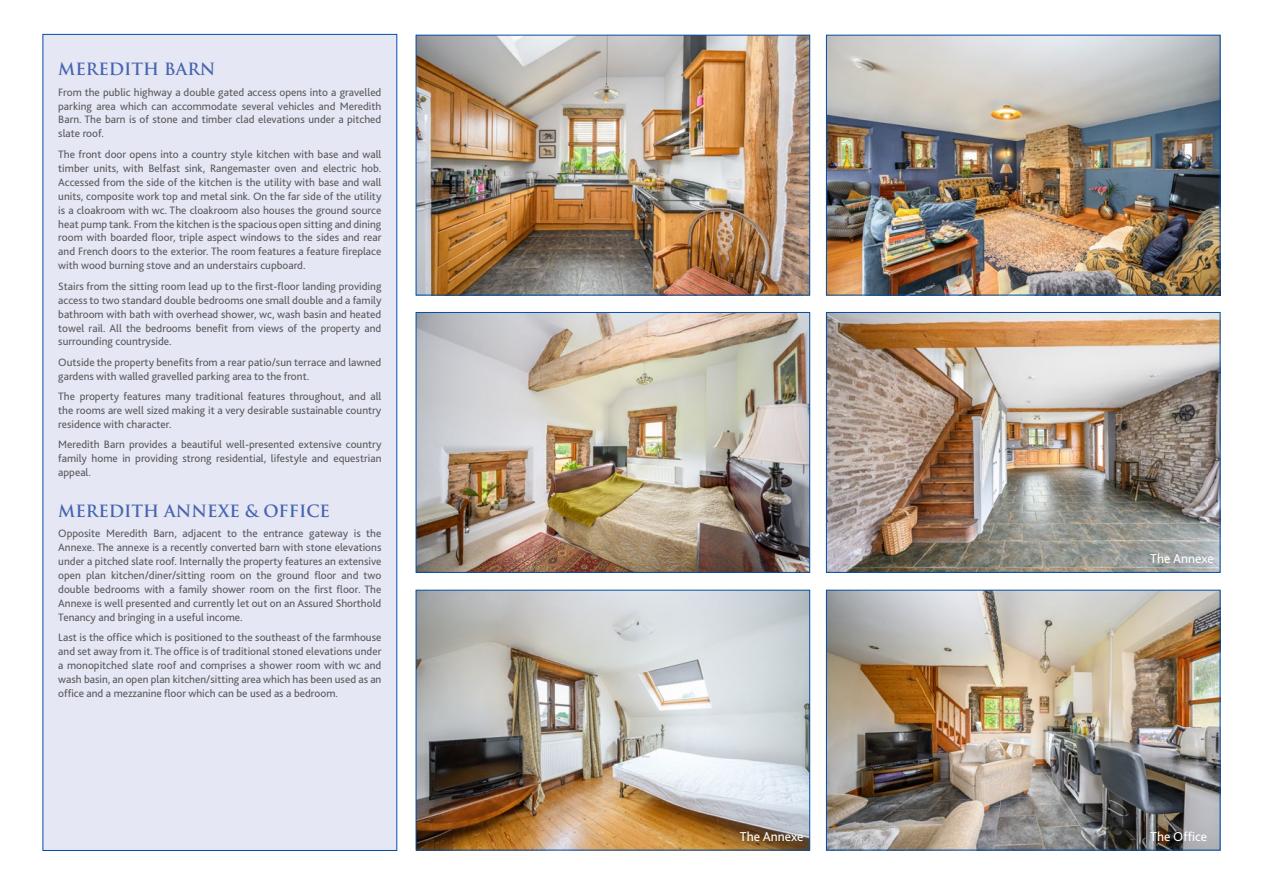
<style>
.page{position:relative;width:1263px;height:893px;background:#fff}
.page>*{position:absolute;margin:0;border:0;box-sizing:border-box;transform-origin:0 0}
.t1{font:700 16.5px "Trajan Pro";color:#4665af}
.t2{font:13.5px "Bliss 2";color:#fff}
.t3{font:11.25px/14px "Bliss 2";color:#58595b;text-align:justify}
</style>
<div class="page">
<img style="left:418px;top:37px;width:390px;height:256px">
<div style="left:416px;top:35px;width:394px;height:260px;border:1px solid #034ea2"></div>
<img style="left:418px;top:314px;width:390px;height:257px">
<div style="left:416px;top:312px;width:394px;height:261px;border:1px solid #034ea2"></div>
<img style="left:418px;top:592px;width:390px;height:256px">
<img style="left:828px;top:37px;width:390px;height:256px">
<div style="left:826px;top:35px;width:394px;height:260px;border:1px solid #034ea2"></div>
<img style="left:828px;top:314px;width:390px;height:257px">
<div style="left:826px;top:312px;width:394px;height:261px;border:1px solid #034ea2"></div>
<img style="left:828px;top:592px;width:390px;height:256px">
<div style="left:43px;top:34px;width:354px;height:817px;background:#e6e7f4;border:1px solid #034ea2"></div>
<h1 class="t1" style="left:58px;top:59px;width:159px">MEREDITH BARN</h1>
<p class="t3" style="left:58px;top:85px;width:325px">From the public highway a double gated access opens into a gravelled parking area which can accommodate several vehicles and Meredith Barn. The barn is of stone and timber clad elevations under a pitched slate roof.</p>
<p class="t3" style="left:58px;top:147px;width:325px">The front door opens into a country style kitchen with base and wall timber units, with Belfast sink, Rangemaster oven and electric hob.<br>Accessed from the side of the kitchen is the utility with base and wall units, composite work top and metal sink. On the far side of the utility is a cloakroom with wc. The cloakroom also houses the ground source heat pump tank. From the kitchen is the spacious open sitting and dining room with boarded floor, triple aspect windows to the sides and rear and French doors to the exterior. The room features a feature fireplace with wood burning stove and an understairs cupboard.</p>
<p class="t3" style="left:58px;top:279px;width:325px">Stairs from the sitting room lead up to the first-floor landing providing access to two standard double bedrooms one small double and a family bathroom with bath with overhead shower, wc, wash basin and heated towel rail. All the bedrooms benefit from views of the property and surrounding countryside.</p>
<p class="t3" style="left:58px;top:355px;width:325px">Outside the property benefits from a rear patio/sun terrace and lawned gardens with walled gravelled parking area to the front.</p>
<p class="t3" style="left:58px;top:389px;width:325px">The property features many traditional features throughout, and all the rooms are well sized making it a very desirable sustainable country residence with character.</p>
<p class="t3" style="left:58px;top:437px;width:325px">Meredith Barn provides a beautiful well-presented extensive country family home in providing strong residential, lifestyle and equestrian appeal.</p>
<h1 class="t1" style="left:58px;top:501px;width:273px">MEREDITH ANNEXE &amp; OFFICE</h1>
<p class="t3" style="left:58px;top:526px;width:325px">Opposite Meredith Barn, adjacent to the entrance gateway is the Annexe. The annexe is a recently converted barn with stone elevations under a pitched slate roof. Internally the property features an extensive open plan kitchen/diner/sitting room on the ground floor and two double bedrooms with a family shower room on the first floor. The Annexe is well presented and currently let out on an Assured Shorthold Tenancy and bringing in a useful income.</p>
<p class="t3" style="left:58px;top:630px;width:325px">Last is the office which is positioned to the southeast of the farmhouse and set away from it. The office is of traditional stoned elevations under a monopitched slate roof and comprises a shower room with wc and wash basin, an open plan kitchen/sitting area which has been used as an office and a mezzanine floor which can be used as a bedroom.</p>
<p class="t2" style="left:1150px;top:550px;width:65px">The Annexe</p>
<p class="t2" style="left:740px;top:828px;width:65px">The Annexe</p>
<p class="t2" style="left:1150px;top:828px;width:58px">The Office</p>
</div>
